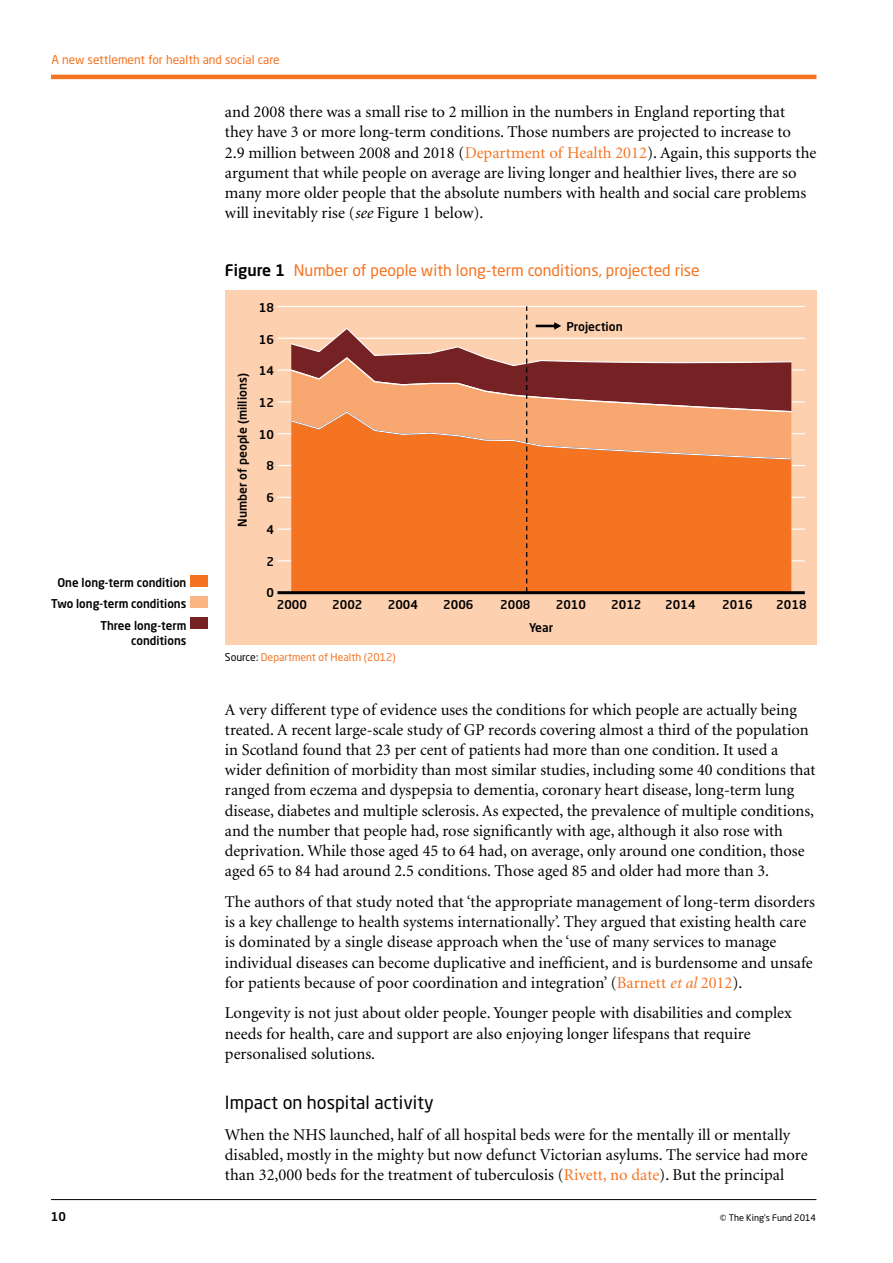
<style>
.page{position:relative;width:893px;height:1263px;background:#fff}
.page>*{position:absolute;margin:0;border:0;box-sizing:border-box;transform-origin:0 0}
.t1{font:18px "Neo Sans Std";color:#000}
.t2{font:16.5px/20.2px "Minion";color:#000}
.t3{font:15.75px "Neo Sans Std";color:#f47421}
.t4{font:500 12px "Neo Sans Std";color:#000}
.t5{font:500 12px/21.5px "Neo Sans Std";color:#000;text-align:right;scale:.96 1}
.t6{font:12px "Neo Sans Std";color:#f47421}
.t7{font:10.5px "Neo Sans Std";color:#f47421}
.t8{font:9px "Neo Sans Std";color:#000}
.s1{color:#f47421}
.s2{font-style:italic}
.s3{font-weight:500;color:#000}
.s4{color:#000}
.s5{font-style:italic;color:#f47421}
</style>
<div class="page">
<hr style="left:51px;top:1199px;width:765px;height:1px;background:#000">
<hr style="left:51px;top:75px;width:765px;height:4px;background:#f47421">
<div style="left:225px;top:290px;width:591px;height:354px;background:#fdd1b0"></div>
<div style="left:191px;top:576px;width:17px;height:11px;background:#f47421"></div>
<div style="left:191px;top:596px;width:17px;height:12px;background:#fab584"></div>
<div style="left:191px;top:618px;width:17px;height:11px;background:#762123"></div>
<hr style="left:277px;top:369px;width:528px;height:2px;background:#fff">
<hr style="left:277px;top:338px;width:528px;height:1px;background:#fff">
<hr style="left:277px;top:433px;width:528px;height:1px;background:#fff">
<hr style="left:277px;top:401px;width:528px;height:1px;background:#fff">
<hr style="left:277px;top:465px;width:528px;height:1px;background:#fff">
<hr style="left:277px;top:497px;width:528px;height:1px;background:#fff">
<hr style="left:277px;top:528px;width:528px;height:2px;background:#fff">
<hr style="left:277px;top:306px;width:528px;height:1px;background:#fff">
<hr style="left:277px;top:560px;width:528px;height:1px;background:#fff">
<svg style="left:290px;top:306px;width:502px;height:285px"></svg>
<hr style="left:277px;top:591px;width:528px;height:3px;background:#000">
<p class="t6" style="left:51px;top:52px;width:230px">A new settlement for health and social care</p>
<p class="t2" style="left:225px;top:102px;width:593px">and 2008 there was a small rise to 2 million in the numbers in England reporting that they have 3 or more long-term conditions. Those numbers are projected to increase to<br>2.9 million between 2008 and 2018 (<span class="s1">Department of Health 2012</span>). Again, this supports the argument that while people on average are living longer and healthier lives, there are so many more older people that the absolute numbers with health and social care problems will inevitably rise (<span class="s2">see</span> Figure 1 below).</p>
<p class="t5" style="left:51px;top:571px;width:143px">One long-term condition<br>Two long-term conditions<br>Three long-term</p>
<p class="t5" style="left:131px;top:629px;width:59px">conditions</p>
<p class="t3" style="left:225px;top:260px;width:476px"><span class="s3">Figure 1</span> Number of people with long-term conditions, projected rise</p>
<p class="t4" style="left:235px;top:527px;width:155px;rotate:-90deg">Number of people (millions)</p>
<p class="t4" style="left:259px;top:300px;width:17px">18</p>
<p class="t4" style="left:259px;top:332px;width:17px">16</p>
<p class="t4" style="left:259px;top:363px;width:17px">14</p>
<p class="t4" style="left:259px;top:395px;width:17px">12</p>
<p class="t4" style="left:259px;top:427px;width:17px">10</p>
<p class="t4" style="left:266px;top:458px;width:9px">8</p>
<p class="t4" style="left:266px;top:490px;width:9px">6</p>
<p class="t4" style="left:266px;top:522px;width:9px">4</p>
<p class="t4" style="left:266px;top:553px;width:9px">2</p>
<p class="t4" style="left:266px;top:585px;width:9px">0</p>
<p class="t4" style="left:566px;top:319px;width:58px">Projection</p>
<p class="t4" style="left:277px;top:597px;width:32px">2000</p>
<p class="t4" style="left:332px;top:597px;width:32px">2002</p>
<p class="t4" style="left:388px;top:597px;width:32px">2004</p>
<p class="t4" style="left:443px;top:597px;width:32px">2006</p>
<p class="t4" style="left:500px;top:597px;width:32px">2008</p>
<p class="t4" style="left:556px;top:597px;width:32px">2010</p>
<p class="t4" style="left:611px;top:597px;width:32px">2012</p>
<p class="t4" style="left:665px;top:597px;width:32px">2014</p>
<p class="t4" style="left:722px;top:597px;width:32px">2016</p>
<p class="t4" style="left:776px;top:597px;width:32px">2018</p>
<p class="t4" style="left:529px;top:619px;width:26px">Year</p>
<p class="t7" style="left:225px;top:650px;width:172px"><span class="s4">Source:</span> Department of Health (2012)</p>
<p class="t2" style="left:225px;top:700px;width:592px">A very different type of evidence uses the conditions for which people are actually being treated. A recent large-scale study of GP records covering almost a third of the population in Scotland found that 23 per cent of patients had more than one condition. It used a wider definition of morbidity than most similar studies, including some 40 conditions that ranged from eczema and dyspepsia to dementia, coronary heart disease, long-term lung disease, diabetes and multiple sclerosis. As expected, the prevalence of multiple conditions, and the number that people had, rose significantly with age, although it also rose with deprivation. While those aged 45 to 64 had, on average, only around one condition, those aged 65 to 84 had around 2.5 conditions. Those aged 85 and older had more than 3.</p>
<p class="t2" style="left:225px;top:892px;width:591px">The authors of that study noted that ‘the appropriate management of long-term disorders is a key challenge to health systems internationally’. They argued that existing health care is dominated by a single disease approach when the ‘use of many services to manage individual diseases can become duplicative and inefficient, and is burdensome and unsafe for patients because of poor coordination and integration’ (<span class="s1">Barnett</span> <span class="s5">et al</span> <span class="s1">2012</span>).</p>
<p class="t2" style="left:225px;top:1003px;width:568px">Longevity is not just about older people. Younger people with disabilities and complex needs for health, care and support are also enjoying longer lifespans that require personalised solutions.</p>
<p class="t1" style="left:225px;top:1092px;width:210px">Impact on hospital activity</p>
<p class="t2" style="left:225px;top:1125px;width:584px">When the NHS launched, half of all hospital beds were for the mentally ill or mentally disabled, mostly in the mighty but now defunct Victorian asylums. The service had more than 32,000 beds for the treatment of tuberculosis (<span class="s1">Rivett, no date</span>). But the principal</p>
<p class="t4" style="left:51px;top:1209px;width:17px">10</p>
<p class="t8" style="left:720px;top:1212px;width:98px">© The King’s Fund 2014</p>
</div>
